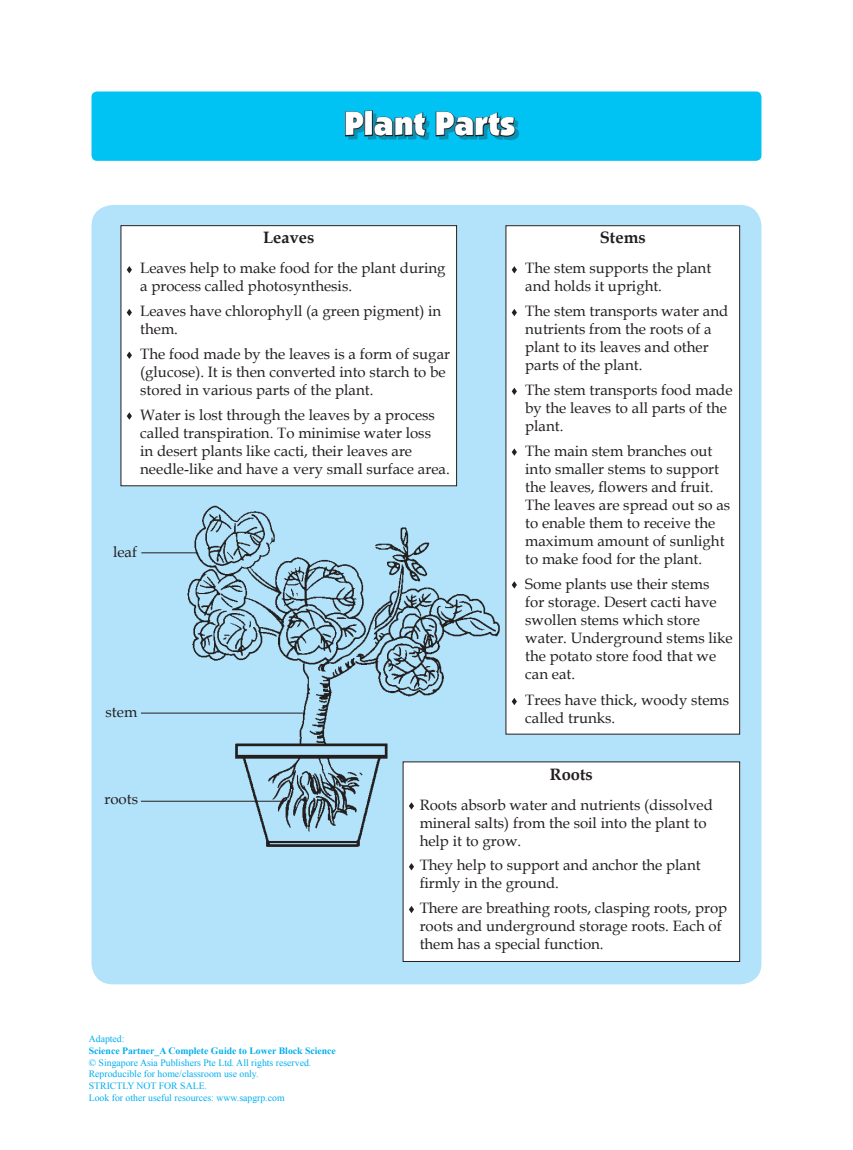
<style>
.page{position:relative;width:853px;height:1150px;background:#fff}
.page>*{position:absolute;margin:0;border:0;box-sizing:border-box;transform-origin:0 0}
.t1{font:33px "Boulder";letter-spacing:.01em;color:#fff}
.t2{font:700 16.5px "Book Antiqua";color:#241f1f}
.t3{font:15px/18px "Book Antiqua";color:#241f1f}
.t4{font:9.75px/11.7px "Times New Roman";color:#00aeef}
.t5{font:700 9.75px "Times New Roman";color:#00aeef}
</style>
<div class="page">
<div style="left:91px;top:91px;width:670px;height:70px;background:#00c3f4;border-radius:5px"></div>
<div style="left:93px;top:93px;width:673px;height:58px;background:#00c3f4"></div>
<svg style="left:345px;top:110px;width:82px;height:27px"></svg>
<svg style="left:435px;top:111px;width:81px;height:50px"></svg>
<div style="left:91px;top:205px;width:670px;height:779px;background:#b2e3fa;border-radius:21px"></div>
<div style="left:121px;top:226px;width:335px;height:260px;background:#fff"></div>
<svg style="left:127px;top:266px;width:5px;height:7px"></svg>
<svg style="left:127px;top:309px;width:5px;height:7px"></svg>
<svg style="left:127px;top:351px;width:5px;height:8px"></svg>
<svg style="left:127px;top:412px;width:5px;height:8px"></svg>
<div style="left:121px;top:225px;width:336px;height:261px;border:1px solid #241f1f"></div>
<img style="left:170px;top:505px;width:338px;height:355px">
<hr style="left:141px;top:552px;width:56px;height:1px;background:#241f1f">
<hr style="left:141px;top:712px;width:164px;height:1px;background:#241f1f">
<hr style="left:141px;top:801px;width:143px;height:1px;background:#241f1f">
<div style="left:506px;top:226px;width:233px;height:508px;background:#fff"></div>
<svg style="left:511px;top:266px;width:6px;height:7px"></svg>
<svg style="left:511px;top:309px;width:6px;height:7px"></svg>
<svg style="left:511px;top:388px;width:6px;height:7px"></svg>
<svg style="left:511px;top:448px;width:6px;height:8px"></svg>
<svg style="left:511px;top:581px;width:6px;height:7px"></svg>
<svg style="left:511px;top:698px;width:6px;height:7px"></svg>
<div style="left:505px;top:225px;width:235px;height:509px;border:1px solid #241f1f"></div>
<div style="left:403px;top:762px;width:336px;height:199px;background:#fff"></div>
<svg style="left:409px;top:802px;width:5px;height:7px"></svg>
<svg style="left:409px;top:863px;width:5px;height:7px"></svg>
<svg style="left:409px;top:906px;width:5px;height:7px"></svg>
<h1 class="t1" style="left:344px;top:105px;width:172px">Plant Parts</h1>
<p class="t2" style="left:263px;top:226px;width:53px">Leaves</p>
<p class="t3" style="left:140px;top:259px;width:307px">Leaves help to make food for the plant during a process called photosynthesis.</p>
<p class="t3" style="left:140px;top:302px;width:302px">Leaves have chlorophyll (a green pigment) in them.</p>
<p class="t3" style="left:140px;top:344px;width:311px">The food made by the leaves is a form of sugar (glucose). It is then converted into starch to be stored in various parts of the plant.</p>
<p class="t3" style="left:140px;top:405px;width:311px">Water is lost through the leaves by a process called transpiration. To minimise water loss<br>in desert plants like cacti, their leaves are needle-like and have a very small surface area.</p>
<p class="t3" style="left:113px;top:542px;width:26px">leaf</p>
<p class="t3" style="left:106px;top:702px;width:33px">stem</p>
<p class="t2" style="left:600px;top:227px;width:47px">Stems</p>
<p class="t3" style="left:525px;top:259px;width:187px">The stem supports the plant and holds it upright.</p>
<p class="t3" style="left:525px;top:302px;width:204px">The stem transports water and nutrients from the roots of a plant to its leaves and other parts of the plant.</p>
<p class="t3" style="left:525px;top:380px;width:209px">The stem transports food made by the leaves to all parts of the plant.</p>
<p class="t3" style="left:525px;top:441px;width:206px">The main stem branches out into smaller stems to support the leaves, flowers and fruit.<br>The leaves are spread out so as to enable them to receive the maximum amount of sunlight to make food for the plant.</p>
<p class="t3" style="left:525px;top:574px;width:209px">Some plants use their stems<br>for storage. Desert cacti have swollen stems which store water. Underground stems like the potato store food that we can eat.</p>
<p class="t3" style="left:525px;top:690px;width:205px">Trees have thick, woody stems called trunks.</p>
<p class="t3" style="left:104px;top:790px;width:35px">roots</p>
<p class="t4" style="left:89px;top:1033px;width:37px">Adapted:</p>
<p class="t5" style="left:89px;top:1044px;width:249px">Science Partner_A Complete Guide to Lower Block Science</p>
<p class="t4" style="left:89px;top:1056px;width:224px">© Singapore Asia Publishers Pte Ltd. All rights reserved.<br>Reproducible for home/classroom use only.<br>STRICTLY NOT FOR SALE.<br>Look for other useful resources: www.sapgrp.com</p>
<p class="t2" style="left:550px;top:762px;width:45px">Roots</p>
<p class="t3" style="left:419px;top:795px;width:295px">Roots absorb water and nutrients (dissolved mineral salts) from the soil into the plant to help it to grow.</p>
<p class="t3" style="left:419px;top:856px;width:282px">They help to support and anchor the plant firmly in the ground.</p>
<p class="t3" style="left:419px;top:898px;width:309px">There are breathing roots, clasping roots, prop roots and underground storage roots. Each of them has a special function.</p>
</div>
